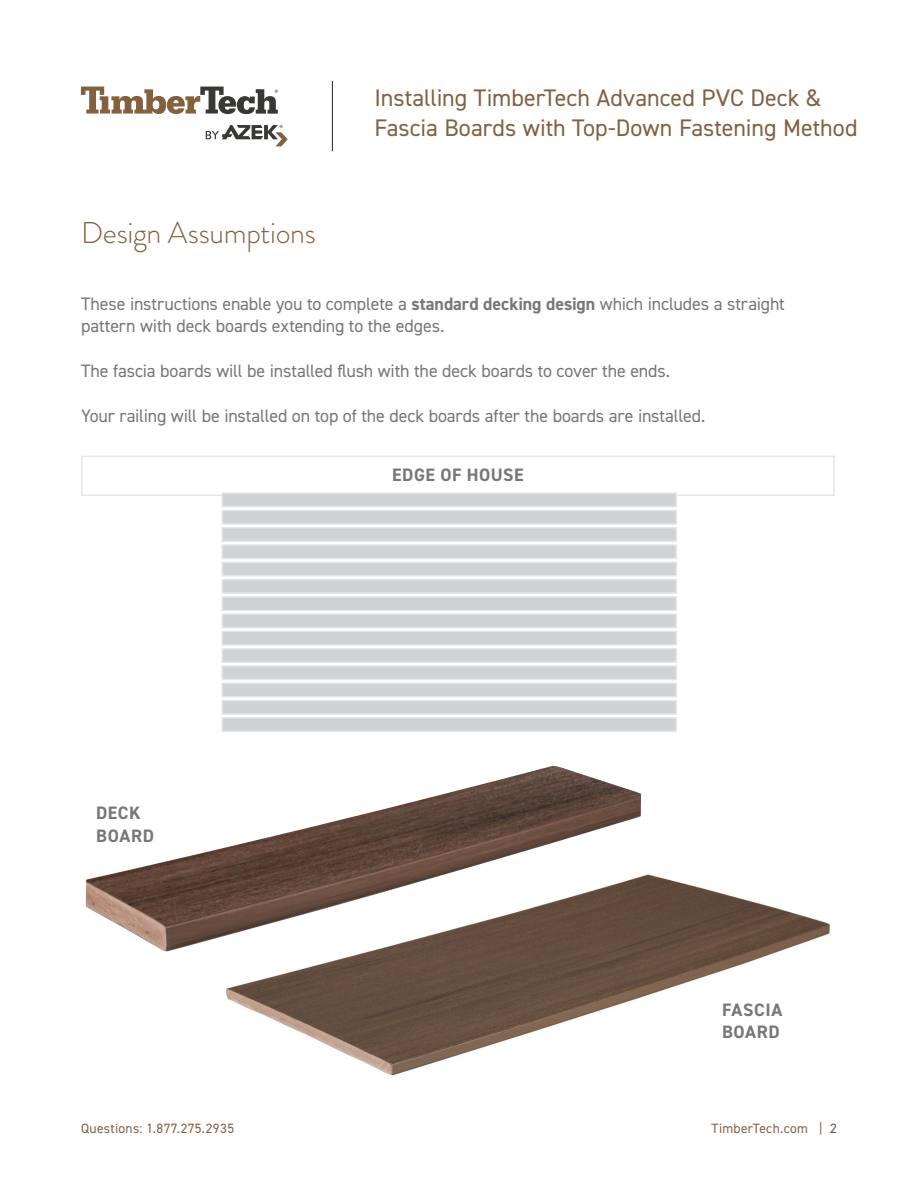
<style>
.page{position:relative;width:918px;height:1188px;background:#fff}
.page>*{position:absolute;margin:0;border:0;box-sizing:border-box;transform-origin:0 0}
.t1{font:300 30px "Brandon Grotesque";letter-spacing:-.01em;color:#846042}
.t2{font:24px/30.2px "DIN2014";color:#846042}
.t3{font:18px/22.5px "DIN2014";letter-spacing:-.01em;color:#77777a}
.t4{font:700 18px/22.5px "DIN2014";letter-spacing:.03em;color:#77777a}
.t5{font:13.5px "DIN2014";letter-spacing:.025em;color:#846042}
.s1{font-weight:700}
.s2{color:#57585a}
</style>
<div class="page">
<svg style="left:81px;top:87px;width:197px;height:27px"></svg>
<svg style="left:206px;top:125px;width:82px;height:21px"></svg>
<hr style="left:332px;top:81px;width:1px;height:70px;background:#231f20">
<div style="left:81px;top:456px;width:754px;height:40px;background:#fff;border:2px solid #e6e7e9"></div>
<div style="left:221px;top:492px;width:456px;height:15px;background:#d1d2d4;border:2px solid #e6e7e9"></div>
<div style="left:221px;top:561px;width:456px;height:16px;background:#d1d2d4;border:2px solid #e6e7e9"></div>
<div style="left:221px;top:665px;width:456px;height:15px;background:#d1d2d4;border:2px solid #e6e7e9"></div>
<div style="left:221px;top:527px;width:456px;height:15px;background:#d1d2d4;border:2px solid #e6e7e9"></div>
<div style="left:221px;top:631px;width:456px;height:15px;background:#d1d2d4;border:2px solid #e6e7e9"></div>
<div style="left:221px;top:596px;width:456px;height:15px;background:#d1d2d4;border:2px solid #e6e7e9"></div>
<div style="left:221px;top:700px;width:456px;height:15px;background:#d1d2d4;border:2px solid #e6e7e9"></div>
<div style="left:221px;top:510px;width:456px;height:15px;background:#d1d2d4;border:2px solid #e6e7e9"></div>
<div style="left:221px;top:579px;width:456px;height:15px;background:#d1d2d4;border:2px solid #e6e7e9"></div>
<div style="left:221px;top:682px;width:456px;height:16px;background:#d1d2d4;border:2px solid #e6e7e9"></div>
<div style="left:221px;top:544px;width:456px;height:15px;background:#d1d2d4;border:2px solid #e6e7e9"></div>
<div style="left:221px;top:648px;width:456px;height:15px;background:#d1d2d4;border:2px solid #e6e7e9"></div>
<div style="left:221px;top:613px;width:456px;height:15px;background:#d1d2d4;border:2px solid #e6e7e9"></div>
<div style="left:221px;top:717px;width:456px;height:15px;background:#d1d2d4;border:2px solid #e6e7e9"></div>
<img style="left:226px;top:874px;width:604px;height:202px">
<img style="left:86px;top:766px;width:555px;height:186px">
<h1 class="t1" style="left:81px;top:212px;width:236px">Design Assumptions</h1>
<h2 class="t2" style="left:375px;top:82px;width:484px">Installing TimberTech Advanced PVC Deck &amp;<br>Fascia Boards with Top-Down Fastening Method</h2>
<p class="t3" style="left:81px;top:292px;width:705px">These instructions enable you to complete a <span class="s1">standard decking design</span> which includes a straight pattern with deck boards extending to the edges.</p>
<p class="t3" style="left:81px;top:360px;width:590px">The fascia boards will be installed flush with the deck boards to cover the ends.</p>
<p class="t3" style="left:81px;top:405px;width:626px">Your railing will be installed on top of the deck boards after the boards are installed.</p>
<p class="t4" style="left:96px;top:802px;width:59px">DECK<br>BOARD</p>
<p class="t4" style="left:392px;top:463px;width:133px">EDGE OF HOUSE</p>
<p class="t4" style="left:722px;top:998px;width:62px">FASCIA<br>BOARD</p>
<p class="t5" style="left:81px;top:1120px;width:155px">Questions: 1.877.275.2935</p>
<p class="t5" style="left:712px;top:1120px;width:127px">TimberTech.com | <span class="s2">2</span></p>
</div>
